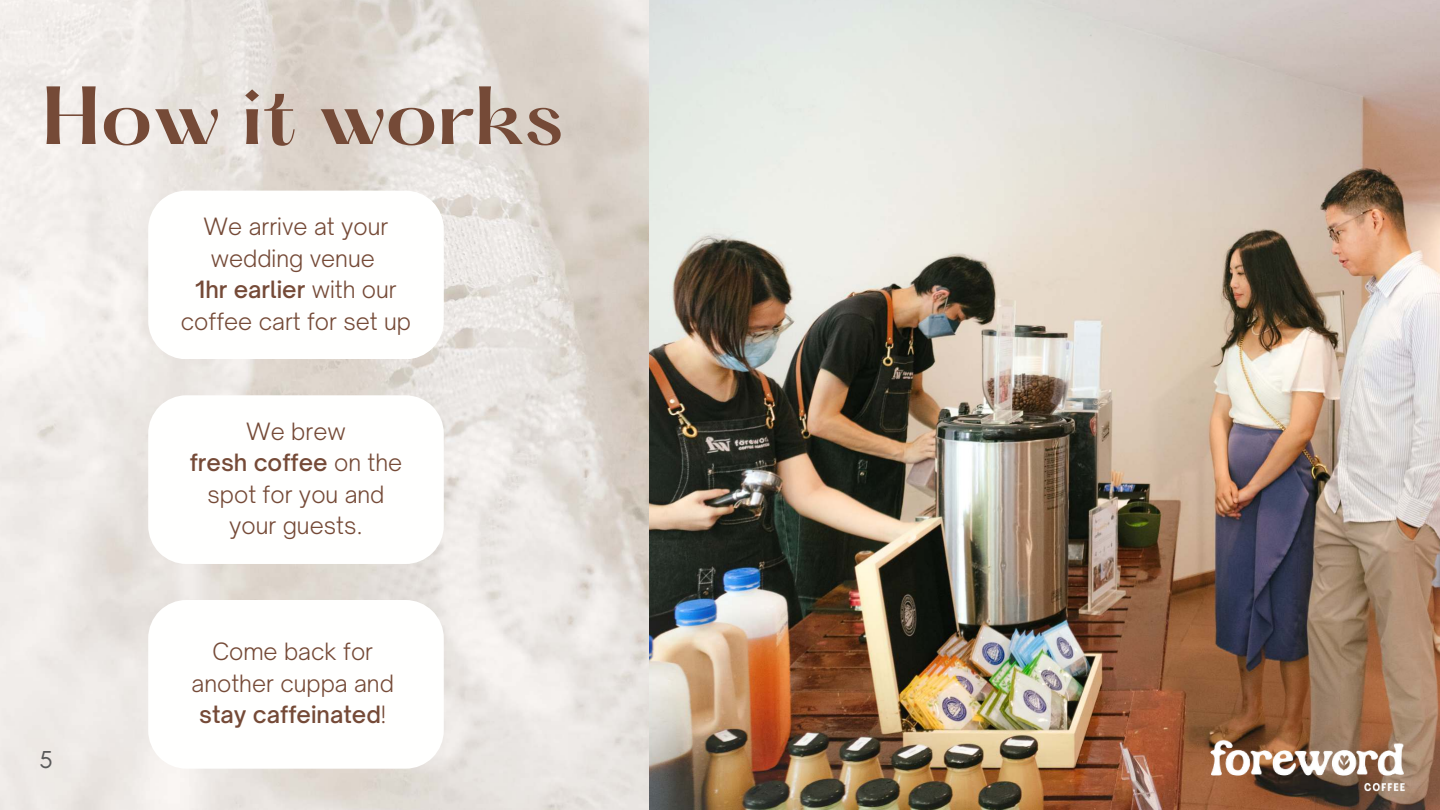
<style>
.page{position:relative;width:1440px;height:810px;background:#fff}
.page>*{position:absolute;margin:0;border:0;box-sizing:border-box;transform-origin:0 0}
.t1{font:600 72px "Hatton";color:#754a37}
.t2{font:25px "Glacial Indifference";color:#595959}
.t3{font:300 22.8px/31.5px "Open Sauce One";color:#754a37;text-align:center}
.s1{font-weight:500}
</style>
<div class="page">
<img style="left:649px;top:0;width:791px;height:810px">
<svg style="left:148px;top:191px;width:296px;height:168px"></svg>
<svg style="left:148px;top:395px;width:296px;height:169px"></svg>
<svg style="left:148px;top:600px;width:296px;height:169px"></svg>
<img style="left:1175px;top:711px;width:265px;height:99px">
<h1 class="t1" style="left:41px;top:77px;width:523px">How it works</h1>
<p class="t3" style="left:181px;top:211px;width:232px">We arrive at your wedding venue<br><span class="s1">1hr earlier</span> with our coffee cart for set up</p>
<p class="t3" style="left:190px;top:415px;width:214px">We brew<br><span class="s1">fresh coffee</span> on the spot for you and your guests.</p>
<p class="t2" style="left:39px;top:745px;width:15px">5</p>
<p class="t3" style="left:192px;top:636px;width:204px">Come back for another cuppa and <span class="s1">stay caffeinated</span>!</p>
</div>
